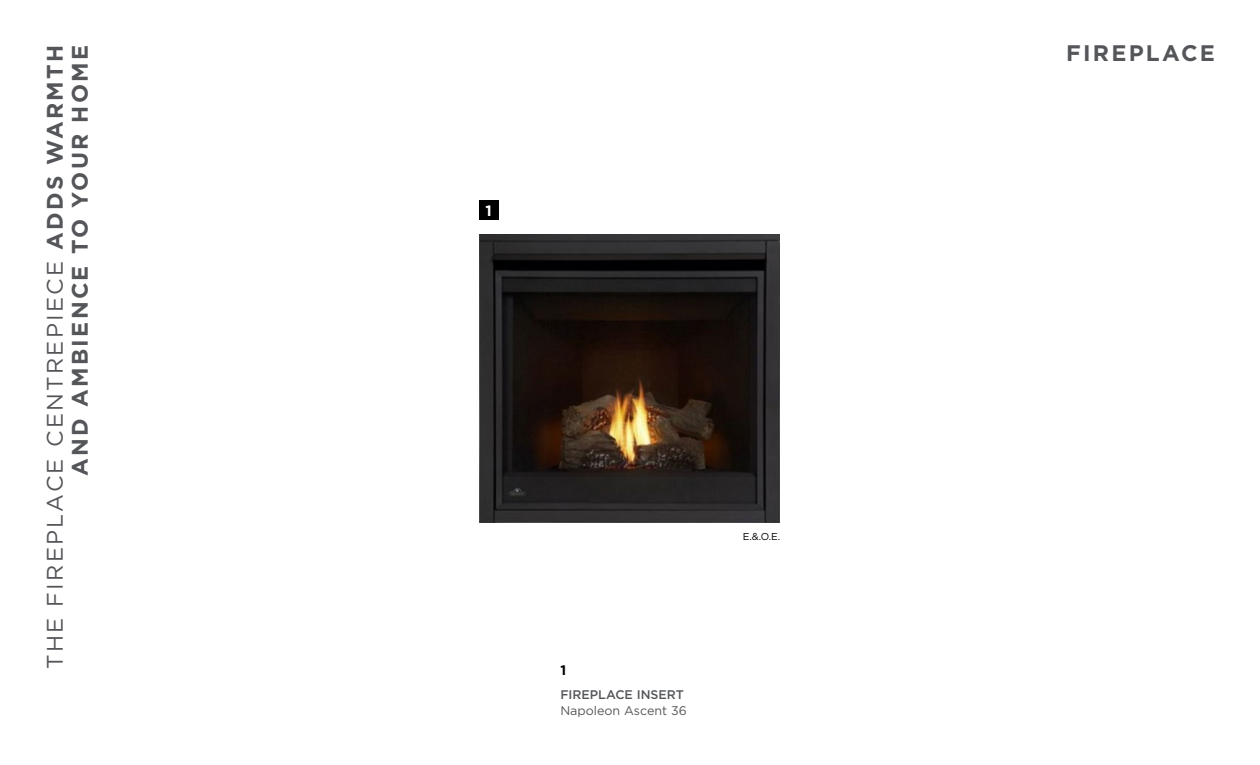
<style>
.page{position:relative;width:1260px;height:765px;background:#fff}
.page>*{position:absolute;margin:0;border:0;box-sizing:border-box;transform-origin:0 0}
.t1{font:700 22.5px/25px "Gotham";letter-spacing:.1em;color:#54565a;text-align:right}
.t2{font:700 15px "Gotham";color:#fff}
.t3{font:700 13.75px "Gotham";color:#000}
.t4{font:12.5px "Gotham";color:#54565a}
.t5{font:500 12.5px "Gotham";color:#54565a}
.t6{font:10px "Gotham";color:#000}
.s1{font-weight:400}
</style>
<div class="page">
<img style="left:479px;top:234px;width:301px;height:288px">
<div style="left:479px;top:201px;width:19px;height:19px;background:#000"></div>
<p class="t1" style="left:42px;top:669px;width:626px;rotate:-90deg"><span class="s1">THE FIREPLACE CENTREPIECE</span> ADDS WARMTH<br>AND AMBIENCE TO YOUR HOME</p>
<p class="t1" style="left:1066px;top:41px;width:150px">FIREPLACE</p>
<p class="t2" style="left:486px;top:201px;width:8px">1</p>
<p class="t6" style="left:743px;top:530px;width:39px">E.&amp;.O.E.</p>
<p class="t3" style="left:560px;top:661px;width:7px">1</p>
<p class="t5" style="left:560px;top:686px;width:125px">FIREPLACE INSERT</p>
<p class="t4" style="left:560px;top:703px;width:128px">Napoleon Ascent 36</p>
</div>
